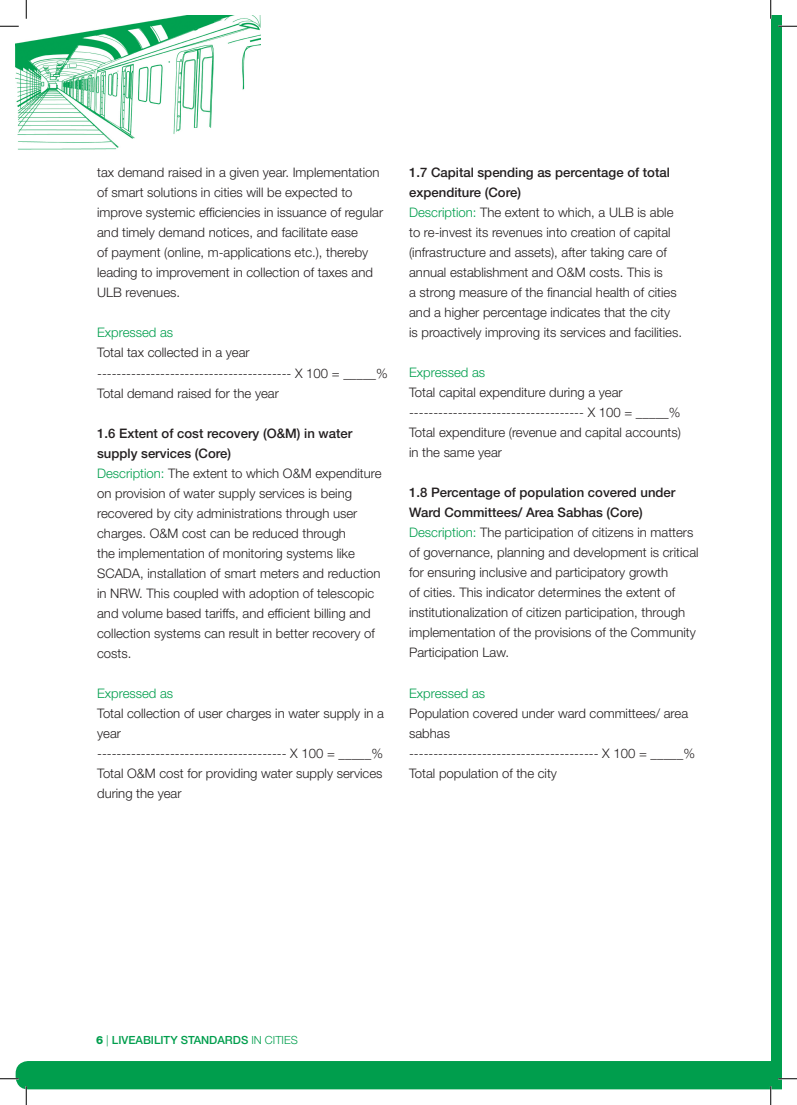
<style>
.page{position:relative;width:797px;height:1105px;background:#fff}
.page>*{position:absolute;margin:0;border:0;box-sizing:border-box;transform-origin:0 0}
.t1{font:300 13.12px/20px "Helvetica Neue LT Std";color:#231f20}
.t2{font:300 13.12px "Helvetica Neue LT Std";color:#009e4d}
.t3{font:500 11.25px "Helvetica Neue LT Std";color:#009e4d}
.s1{font-weight:500}
.s2{color:#009e4d}
.s3{font-weight:800}
.s4{font-weight:300}
</style>
<div class="page">
<img style="left:16px;top:16px;width:244px;height:134px">
<div style="left:770px;top:16px;width:11px;height:1073px;background:#009e4d"></div>
<svg style="left:0;top:25px;width:19px;height:2px"></svg>
<svg style="left:778px;top:25px;width:19px;height:2px"></svg>
<svg style="left:25px;top:0;width:2px;height:19px"></svg>
<svg style="left:770px;top:0;width:1px;height:19px"></svg>
<svg style="left:0;top:1061px;width:797px;height:44px"></svg>
<p class="t1" style="left:97px;top:162px;width:287px">tax demand raised in a given year. Implementation of smart solutions in cities will be expected to improve systemic efficiencies in issuance of regular and timely demand notices, and facilitate ease<br>of payment (online, m-applications etc.), thereby leading to improvement in collection of taxes and ULB revenues.</p>
<p class="t2" style="left:97px;top:325px;width:78px">Expressed as</p>
<p class="t1" style="left:97px;top:343px;width:292px">Total tax collected in a year ---------------------------------------- X 100 = _____%<br>Total demand raised for the year</p>
<p class="t1" style="left:97px;top:423px;width:286px"><span class="s1">1.6 Extent of cost recovery (O&amp;M) in water supply services (Core)<br></span><span class="s2">Description:</span> The extent to which O&amp;M expenditure on provision of water supply services is being recovered by city administrations through user charges. O&amp;M cost can be reduced through<br>the implementation of monitoring systems like SCADA, installation of smart meters and reduction in NRW. This coupled with adoption of telescopic and volume based tariffs, and efficient billing and collection systems can result in better recovery of costs.</p>
<p class="t2" style="left:97px;top:685px;width:78px">Expressed as</p>
<p class="t1" style="left:97px;top:703px;width:288px">Total collection of user charges in water supply in a year<br>--------------------------------------- X 100 = _____% Total O&amp;M cost for providing water supply services during the year</p>
<p class="t1" style="left:409px;top:162px;width:274px"><span class="s1">1.7 Capital spending as percentage of total expenditure (Core)<br></span><span class="s2">Description:</span> The extent to which, a ULB is able to re-invest its revenues into creation of capital (infrastructure and assets), after taking care of annual establishment and O&amp;M costs. This is<br>a strong measure of the financial health of cities and a higher percentage indicates that the city is proactively improving its services and facilities.</p>
<p class="t2" style="left:409px;top:365px;width:78px">Expressed as</p>
<p class="t1" style="left:409px;top:382px;width:273px">Total capital expenditure during a year ------------------------------------ X 100 = _____% Total expenditure (revenue and capital accounts) in the same year</p>
<p class="t1" style="left:409px;top:482px;width:291px"><span class="s1">1.8 Percentage of population covered under Ward Committees/ Area Sabhas (Core)<br></span><span class="s2">Description:</span> The participation of citizens in matters of governance, planning and development is critical for ensuring inclusive and participatory growth<br>of cities. This indicator determines the extent of institutionalization of citizen participation, through implementation of the provisions of the Community Participation Law.</p>
<p class="t2" style="left:409px;top:685px;width:78px">Expressed as</p>
<p class="t1" style="left:409px;top:702px;width:287px">Population covered under ward committees/ area sabhas<br>--------------------------------------- X 100 = _____% Total population of the city</p>
<p class="t3" style="left:96px;top:1033px;width:203px"><span class="s3">6</span> <span class="s4">|</span> Liveability Standards <span class="s4">in Cities</span></p>
</div>
